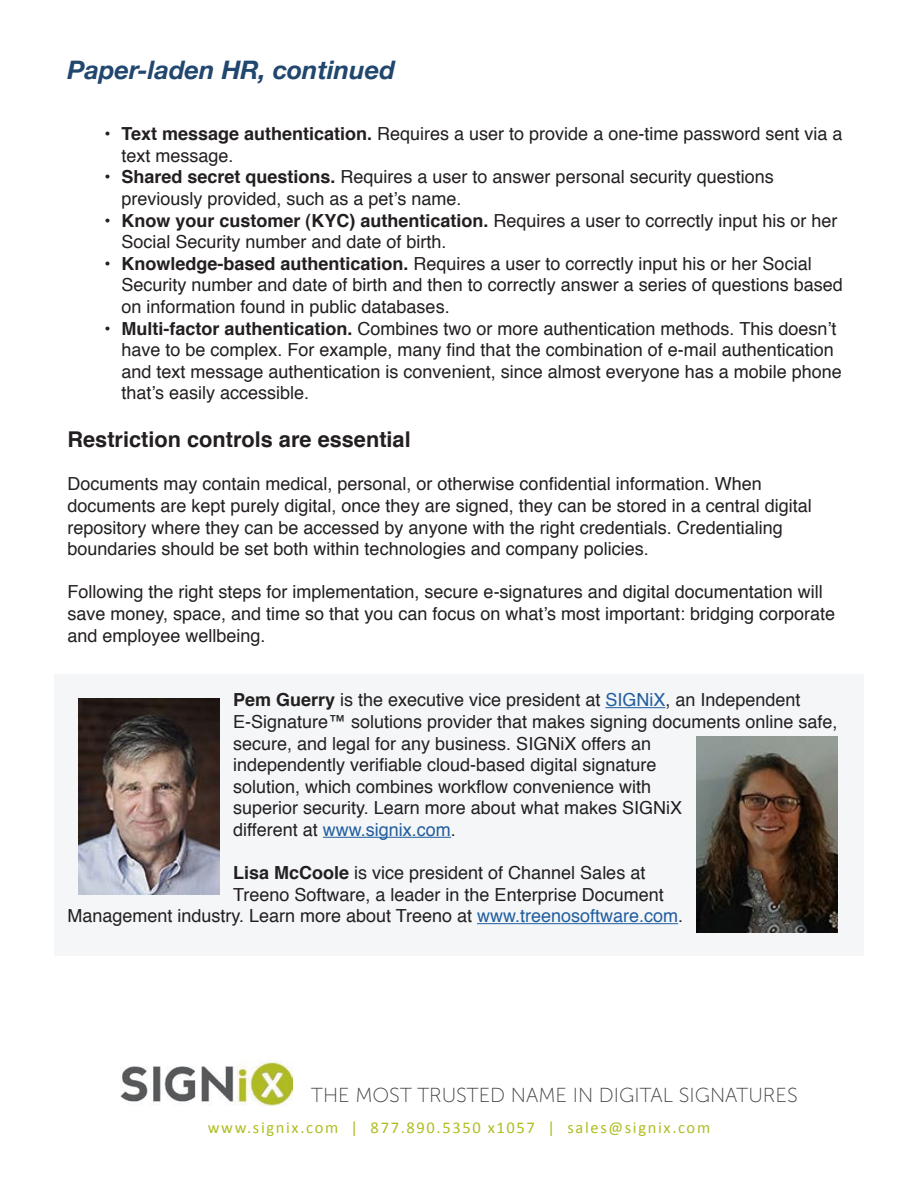
<style>
.page{position:relative;width:918px;height:1188px;background:#fff}
.page>*{position:absolute;margin:0;border:0;box-sizing:border-box;transform-origin:0 0}
.t1{font:italic 700 25.5px "Helvetica Neue";color:#21476f}
.t2{font:700 21.75px "Helvetica";color:#231f20}
.t3{font:20.25px "Museo Sans 100";color:#414142}
.t4{font:18px/21.6px "Helvetica";color:#231f20}
.t5{font:16.5px "Calibri";letter-spacing:.1em;color:#b0bd21}
.s1{font-weight:700}
.s2{color:#215e9f}
</style>
<div class="page">
<img style="left:120px;top:1060px;width:173px;height:46px">
<div style="left:54px;top:674px;width:810px;height:282px;background:#f4f6f8"></div>
<hr style="left:605px;top:707px;width:60px;height:1px;background:#215e9f">
<hr style="left:323px;top:837px;width:128px;height:1px;background:#215e9f">
<hr style="left:477px;top:923px;width:201px;height:1px;background:#215e9f">
<img style="left:79px;top:699px;width:141px;height:196px">
<img style="left:697px;top:737px;width:140px;height:196px">
<h1 class="t1" style="left:68px;top:50px;width:329px">Paper-laden HR, continued</h1>
<p class="t4" style="left:122px;top:124px;width:722px;text-indent:-17px">• <span class="s1">Text message authentication.</span> Requires a user to provide a one-time password sent via a text message.</p>
<p class="t4" style="left:122px;top:167px;width:654px;text-indent:-17px">• <span class="s1">Shared secret questions.</span> Requires a user to answer personal security questions previously provided, such as a pet’s name.</p>
<p class="t4" style="left:122px;top:211px;width:718px;text-indent:-17px">• <span class="s1">Know your customer (KYC) authentication.</span> Requires a user to correctly input his or her<br>Social Security number and date of birth.</p>
<p class="t4" style="left:121px;top:254px;width:723px;text-indent:-17px">• <span class="s1">Knowledge-based authentication.</span> Requires a user to correctly input his or her Social<br>Security number and date of birth and then to correctly answer a series of questions based on information found in public databases.</p>
<p class="t4" style="left:121px;top:319px;width:722px;text-indent:-17px">• <span class="s1">Multi-factor authentication.</span> Combines two or more authentication methods. This doesn’t have to be complex. For example, many find that the combination of e-mail authentication and text message authentication is convenient, since almost everyone has a mobile phone that’s easily accessible.</p>
<p class="t2" style="left:68px;top:425px;width:345px">Restriction controls are essential</p>
<p class="t4" style="left:68px;top:474px;width:746px">Documents may contain medical, personal, or otherwise confidential information. When documents are kept purely digital, once they are signed, they can be stored in a central digital repository where they can be accessed by anyone with the right credentials. Credentialing boundaries should be set both within technologies and company policies.</p>
<p class="t4" style="left:68px;top:582px;width:769px">Following the right steps for implementation, secure e-signatures and digital documentation will save money, space, and time so that you can focus on what’s most important: bridging corporate and employee wellbeing.</p>
<p class="t4" style="left:233px;top:690px;width:606px"><span class="s1">Pem Guerry</span> is the executive vice president at <span class="s2">SIGNiX</span>, an Independent E-Signature™ solutions provider that makes signing documents online safe, secure, and legal for any business. SIGNiX offers an<br>independently verifiable cloud-based digital signature<br>solution, which combines workflow convenience with<br>superior security. Learn more about what makes SIGNiX<br>different at <span class="s2">www.signix.com</span>.</p>
<p class="t4" style="left:233px;top:863px;width:414px"><span class="s1">Lisa McCoole</span> is vice president of Channel Sales at</p>
<p class="t4" style="left:233px;top:885px;width:432px">Treeno Software, a leader in the Enterprise Document</p>
<p class="t4" style="left:68px;top:906px;width:617px">Management industry. Learn more about Treeno at <span class="s2">www.treenosoftware.com</span>.</p>
<p class="t3" style="left:311px;top:1084px;width:488px">THE MOST TRUSTED NAME IN DIGITAL SIGNATURES</p>
<p class="t5" style="left:208px;top:1117px;width:504px">www.signix.com | 877.890.5350 x1057 | sales@signix.com</p>
</div>
